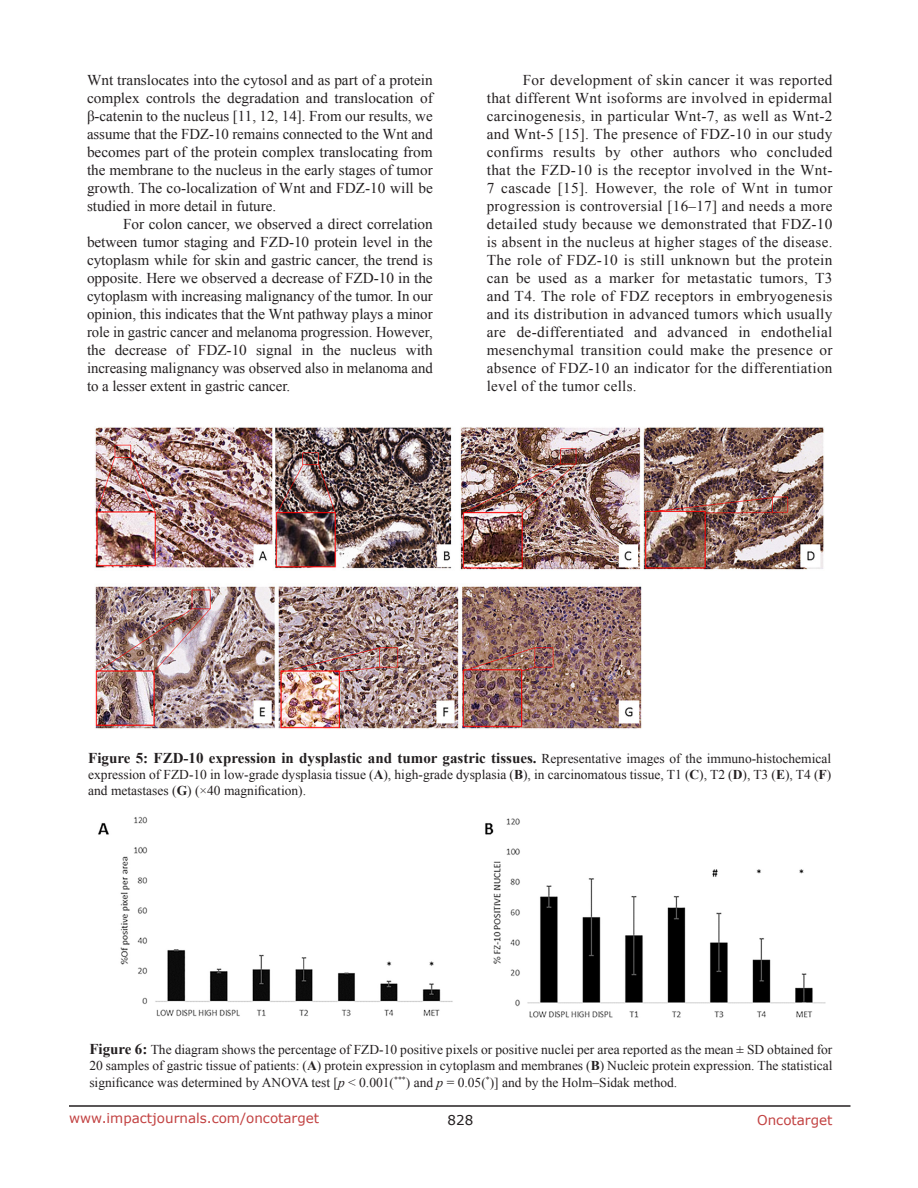
<style>
.page{position:relative;width:918px;height:1188px;background:#fff}
.page>*{position:absolute;margin:0;border:0;box-sizing:border-box;transform-origin:0 0}
.BodyText{font:15px/18px "Times New Roman";color:#231f20;text-align:justify}
.Figuretrx{font:700 15px "Times New Roman";color:#231f20}
.Figuretrx-2{font:13.5px/16.2px "Times New Roman";color:#231f20}
.t1{font:13.5px "Verdana";color:#c24141}
.t2{font:13.5px "Verdana";color:#231f20}
.s1{font-weight:400;font-size:13.5px}
.s2{font-weight:700}
.s3{font-weight:700;font-size:15px}
.s4{font-style:italic}
</style>
<div class="page">
<hr style="left:69px;top:1105px;width:781px;height:2px;background:#231f20">
<img style="left:95px;top:427px;width:729px;height:302px">
<img style="left:98px;top:816px;width:728px;height:202px">
<p class="BodyText" style="left:87px;top:71px;width:347px">Wnt translocates into the cytosol and as part of a protein complex controls the degradation and translocation of β-catenin to the nucleus [11, 12, 14]. From our results, we assume that the FDZ-10 remains connected to the Wnt and becomes part of the protein complex translocating from the membrane to the nucleus in the early stages of tumor growth. The co-localization of Wnt and FDZ-10 will be studied in more detail in future.</p>
<p class="BodyText" style="left:87px;top:215px;width:347px;text-indent:36px">For colon cancer, we observed a direct correlation between tumor staging and FZD-10 protein level in the cytoplasm while for skin and gastric cancer, the trend is opposite. Here we observed a decrease of FZD-10 in the cytoplasm with increasing malignancy of the tumor. In our opinion, this indicates that the Wnt pathway plays a minor role in gastric cancer and melanoma progression. However, the decrease of FDZ-10 signal in the nucleus with increasing malignancy was observed also in melanoma and to a lesser extent in gastric cancer.</p>
<p class="BodyText" style="left:487px;top:71px;width:347px;text-indent:36px">For development of skin cancer it was reported that different Wnt isoforms are involved in epidermal carcinogenesis, in particular Wnt-7, as well as Wnt-2 and Wnt-5 [15]. The presence of FDZ-10 in our study confirms results by other authors who concluded that the FZD-10 is the receptor involved in the Wnt-7 cascade [15]. However, the role of Wnt in tumor progression is controversial [16–17] and needs a more detailed study because we demonstrated that FDZ-10 is absent in the nucleus at higher stages of the disease.<br>The role of FDZ-10 is still unknown but the protein can be used as a marker for metastatic tumors, T3 and T4. The role of FDZ receptors in embryogenesis and its distribution in advanced tumors which usually are de-differentiated and advanced in endothelial mesenchymal transition could make the presence or absence of FDZ-10 an indicator for the differentiation level of the tumor cells.</p>
<p class="Figuretrx" style="left:88px;top:747px;width:745px">Figure 5: FZD-10 expression in dysplastic and tumor gastric tissues. <span class="s1">Representative images of the immuno-histochemical</span></p>
<p class="Figuretrx-2" style="left:88px;top:766px;width:745px">expression of FZD-10 in low-grade dysplasia tissue (<span class="s2">A</span>), high-grade dysplasia (<span class="s2">B</span>), in carcinomatous tissue, T1 (<span class="s2">C</span>), T2 (<span class="s2">D</span>), T3 (<span class="s2">E</span>), T4 (<span class="s2">F</span>) and metastases (<span class="s2">G</span>) (×40 magnification).</p>
<p class="Figuretrx-2" style="left:89px;top:1041px;width:745px;text-align:justify"><span class="s3">Figure 6:</span> The diagram shows the percentage of FZD-10 positive pixels or positive nuclei per area reported as the mean ± SD obtained for 20 samples of gastric tissue of patients: (<span class="s2">A</span>) protein expression in cytoplasm and membranes (<span class="s2">B</span>) Nucleic protein expression. The statistical significance was determined by ANOVA test [<span class="s4">p</span> &lt; 0.001(<sup>***</sup>) and <span class="s4">p</span> = 0.05(<sup>*</sup>)] and by the Holm–Sidak method.</p>
<p class="t1" style="left:69px;top:1109px;width:252px">www.impactjournals.com/oncotarget</p>
<p class="t2" style="left:448px;top:1111px;width:27px">828</p>
<p class="t1" style="left:757px;top:1111px;width:77px">Oncotarget</p>
</div>
